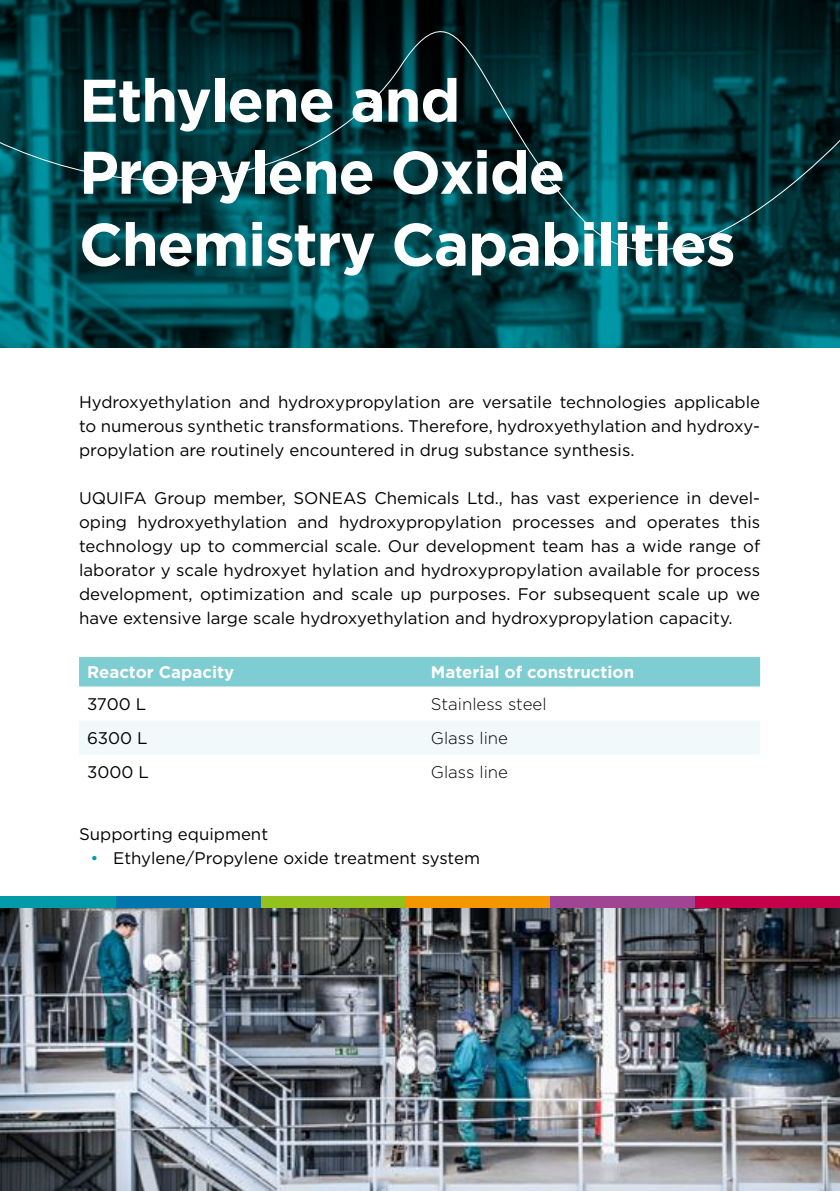
<style>
.page{position:relative;width:840px;height:1191px;background:#fff}
.page>*{position:absolute;margin:0;border:0;box-sizing:border-box;transform-origin:0 0}
.t1{font:700 60px/72px "Gotham";letter-spacing:-.02em;color:#fff}
.t2{font:16.8px/24px "Gotham";color:#000;text-align:justify}
.t3{font:700 16.8px "Gotham";color:#fff}
.t4{font:300 16.8px "Gotham";color:#000}
.s1{color:#009db0}
</style>
<div class="page">
<img style="left:0;top:334px;width:839px;height:14px">
<div style="left:79px;top:657px;width:680px;height:29px;background:#7dcdd3"></div>
<div style="left:79px;top:721px;width:680px;height:33px;background:#f1f9fa"></div>
<svg style="left:0;top:0;width:839px;height:334px;background:#003a40"></svg>
<img style="left:0;top:907px;width:839px;height:284px">
<div style="left:0;top:895px;width:116px;height:12px;background:#009aa9"></div>
<div style="left:116px;top:895px;width:145px;height:12px;background:#0076ad"></div>
<div style="left:261px;top:895px;width:144px;height:12px;background:#94c11e"></div>
<div style="left:405px;top:895px;width:145px;height:12px;background:#f39600"></div>
<div style="left:550px;top:895px;width:144px;height:12px;background:#a04593"></div>
<div style="left:694px;top:895px;width:145px;height:12px;background:#c4004b"></div>
<hr style="left:839px;top:0;width:1px;height:348px;background:#004f6d">
<h1 class="t1" style="left:79px;top:64px;width:657px">Ethylene and<br>Propylene Oxide<br>Chemistry Capabilities</h1>
<p class="t2" style="left:79px;top:390px;width:682px">Hydroxyethylation and hydroxypropylation are versatile technologies applicable to numerous synthetic transformations. Therefore, hydroxyethylation and hydroxy&shy;propylation are routinely encountered in drug substance synthesis.</p>
<p class="t2" style="left:79px;top:486px;width:682px">UQUIFA Group member, SONEAS Chemicals Ltd., has vast experience in devel&shy;oping hydroxyethylation and hydroxypropylation processes and operates this technology up to commercial scale. Our development team has a wide range of laborator y scale hydroxyet hylation and hydroxypropylation available for process development, optimization and scale up purposes. For subsequent scale up we have extensive large scale hydroxyethylation and hydroxypropylation capacity.</p>
<p class="t3" style="left:87px;top:661px;width:149px">Reactor Capacity</p>
<p class="t3" style="left:430px;top:661px;width:205px">Material of construction</p>
<p class="t2" style="left:87px;top:692px;width:60px">3700 L</p>
<p class="t4" style="left:430px;top:693px;width:117px">Stainless steel</p>
<p class="t2" style="left:87px;top:726px;width:62px">6300 L</p>
<p class="t4" style="left:430px;top:727px;width:79px">Glass line</p>
<p class="t2" style="left:87px;top:760px;width:63px">3000 L</p>
<p class="t4" style="left:430px;top:761px;width:79px">Glass line</p>
<p class="t2" style="left:79px;top:822px;width:190px">Supporting equipment</p>
<p class="t2" style="left:90px;top:846px;width:391px"><span class="s1">•</span> Ethylene/Propylene oxide treatment system</p>
</div>
